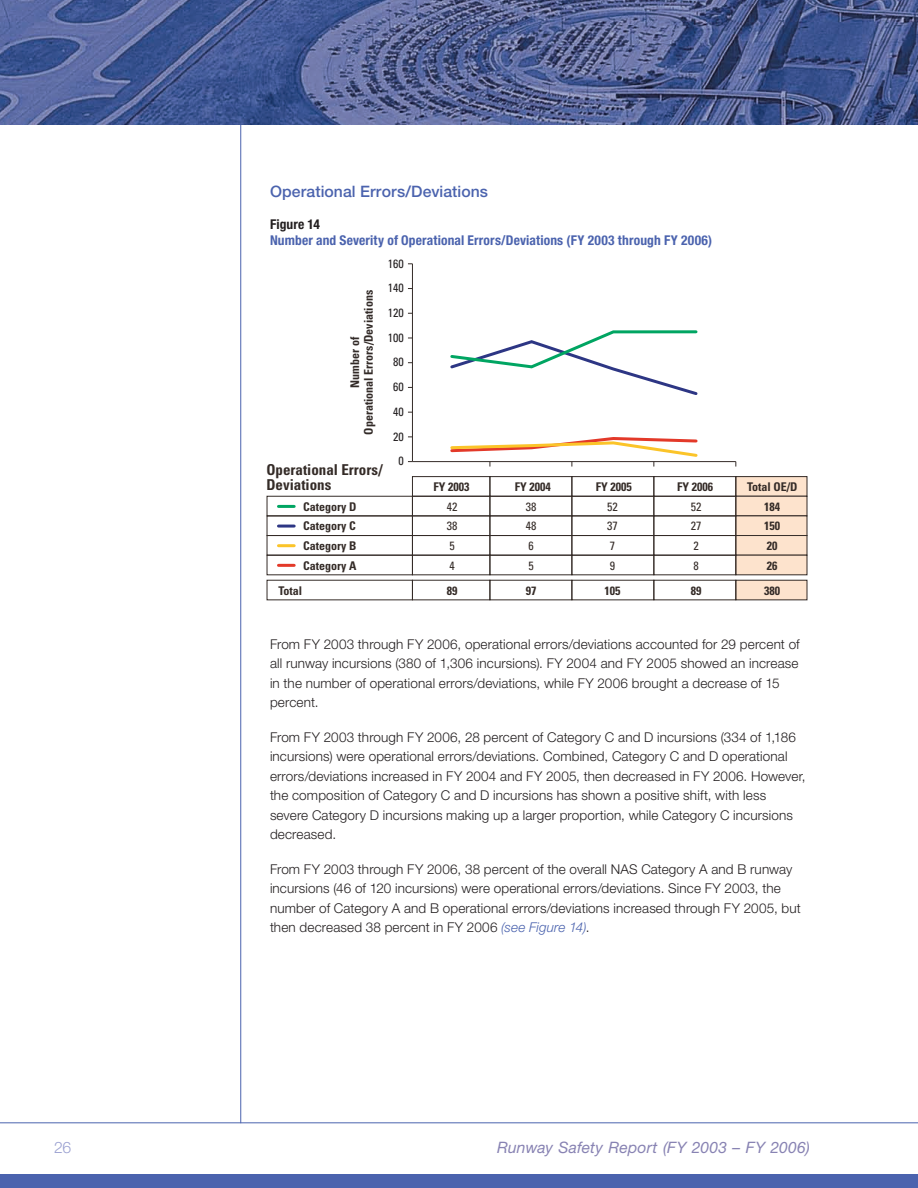
<style>
.page{position:relative;width:918px;height:1188px;background:#fff}
.page>*{position:absolute;margin:0;border:0;box-sizing:border-box;transform-origin:0 0}
.t1{font:italic 15.75px "Helvetica Neue LT Std";letter-spacing:.005em;color:#8883b3}
.t2{font:500 15.75px "Helvetica Neue LT Std";letter-spacing:.005em;color:#4b63ae}
.t3{font:300 15.75px "Helvetica Neue LT Std";color:#9ba1d1}
.t4{font:700 condensed 15px/15px "Univers";color:#342b27}
.t5{font:300 13.5px/19.5px "Helvetica Neue LT Std";letter-spacing:.01em;color:#231f20}
.t6{font:700 condensed 13.5px "Helvetica Neue LT Std";letter-spacing:.01em;color:#4b63ae}
.t7{font:700 condensed 13.5px "Helvetica Neue LT Std";letter-spacing:.01em;color:#231f20}
.t8{font:700 condensed 12px "Univers";color:#342b27}
.t9{font:700 condensed 12px/13.5px "Univers";color:#322a27;text-align:center}
.t10{font:condensed 12px "Univers";color:#342b27}
.t11{font:condensed 12px/24.8px "Univers";color:#231f20;text-align:justify}
.s1{font-style:italic;color:#4b63ae}
</style>
<div class="page">
<hr style="left:240px;top:0;width:1px;height:1123px;background:#4b63ae">
<img style="left:0;top:0;width:918px;height:124px">
<div style="left:0;top:1174px;width:918px;height:14px;background:#4b63ae"></div>
<hr style="left:0;top:1122px;width:918px;height:1px;background:#4b63ae">
<div style="left:736px;top:477px;width:71px;height:19px;background:#fde3cd"></div>
<div style="left:735px;top:476px;width:72px;height:21px;border:1px solid #342b27"></div>
<div style="left:653px;top:476px;width:83px;height:21px;border:1px solid #342b27"></div>
<div style="left:572px;top:476px;width:82px;height:21px;border:1px solid #342b27"></div>
<div style="left:490px;top:476px;width:82px;height:21px;border:1px solid #342b27"></div>
<div style="left:412px;top:476px;width:78px;height:21px;border:1px solid #342b27"></div>
<div style="left:736px;top:496px;width:71px;height:20px;background:#fde3cd"></div>
<div style="left:735px;top:496px;width:72px;height:20px;border:1px solid #342b27"></div>
<div style="left:653px;top:496px;width:83px;height:20px;border:1px solid #342b27"></div>
<div style="left:572px;top:496px;width:82px;height:20px;border:1px solid #342b27"></div>
<div style="left:490px;top:496px;width:82px;height:20px;border:1px solid #342b27"></div>
<div style="left:412px;top:496px;width:78px;height:20px;border:1px solid #342b27"></div>
<div style="left:267px;top:496px;width:146px;height:20px;border:1px solid #342b27"></div>
<hr style="left:412px;top:264px;width:1px;height:198px;background:#342b27">
<hr style="left:412px;top:461px;width:324px;height:1px;background:#342b27">
<hr style="left:278px;top:505px;width:16px;height:3px;background:#00a562">
<div style="left:736px;top:516px;width:71px;height:20px;background:#fde3cd"></div>
<hr style="left:278px;top:525px;width:16px;height:3px;background:#2d3684">
<div style="left:736px;top:536px;width:71px;height:19px;background:#fde3cd"></div>
<div style="left:735px;top:535px;width:72px;height:21px;border:1px solid #342b27"></div>
<div style="left:653px;top:535px;width:83px;height:21px;border:1px solid #342b27"></div>
<div style="left:572px;top:535px;width:82px;height:21px;border:1px solid #342b27"></div>
<div style="left:490px;top:535px;width:82px;height:21px;border:1px solid #342b27"></div>
<div style="left:412px;top:535px;width:78px;height:21px;border:1px solid #342b27"></div>
<div style="left:267px;top:535px;width:146px;height:21px;border:1px solid #342b27"></div>
<hr style="left:278px;top:544px;width:16px;height:3px;background:#fbc429">
<div style="left:736px;top:555px;width:71px;height:20px;background:#fde3cd"></div>
<div style="left:653px;top:555px;width:83px;height:20px;border:1px solid #342b27"></div>
<div style="left:572px;top:555px;width:82px;height:20px;border:1px solid #342b27"></div>
<div style="left:490px;top:555px;width:82px;height:20px;border:1px solid #342b27"></div>
<div style="left:412px;top:555px;width:78px;height:20px;border:1px solid #342b27"></div>
<div style="left:267px;top:555px;width:146px;height:20px;border:1px solid #342b27"></div>
<hr style="left:278px;top:564px;width:16px;height:3px;background:#e33929">
<div style="left:736px;top:580px;width:71px;height:20px;background:#fde3cd"></div>
<div style="left:735px;top:580px;width:72px;height:20px;border:1px solid #342b27"></div>
<svg style="left:449px;top:437px;width:250px;height:30px"></svg>
<svg style="left:450px;top:330px;width:248px;height:65px"></svg>
<p class="t2" style="left:270px;top:182px;width:220px">Operational Errors/Deviations</p>
<p class="t7" style="left:270px;top:216px;width:52px">Figure 14</p>
<p class="t6" style="left:270px;top:232px;width:444px">Number and Severity of Operational Errors/Deviations (FY 2003 through FY 2006)</p>
<p class="t9" style="left:348px;top:435px;width:146px;rotate:-90deg">Number of<br>Operational Errors/Deviations</p>
<p class="t11" style="left:388px;top:251px;width:17px">160<br>140<br>120<br>100</p>
<p class="t11" style="left:393px;top:349px;width:12px">80</p>
<p class="t11" style="left:393px;top:374px;width:12px">60</p>
<p class="t11" style="left:393px;top:399px;width:12px">40</p>
<p class="t11" style="left:393px;top:424px;width:12px">20</p>
<p class="t11" style="left:399px;top:448px;width:7px">0</p>
<p class="t4" style="left:266px;top:462px;width:118px">Operational Errors/<br>Deviations</p>
<p class="t8" style="left:303px;top:519px;width:54px">Category C</p>
<p class="t10" style="left:447px;top:518px;width:12px">38</p>
<p class="t10" style="left:526px;top:518px;width:12px">48</p>
<p class="t10" style="left:607px;top:518px;width:12px">37</p>
<p class="t10" style="left:691px;top:518px;width:12px">27</p>
<p class="t8" style="left:764px;top:519px;width:17px">150</p>
<p class="t8" style="left:303px;top:538px;width:55px">Category B</p>
<p class="t10" style="left:450px;top:538px;width:7px">5</p>
<p class="t10" style="left:529px;top:538px;width:7px">6</p>
<p class="t10" style="left:610px;top:538px;width:7px">7</p>
<p class="t10" style="left:694px;top:538px;width:7px">2</p>
<p class="t8" style="left:767px;top:538px;width:12px">20</p>
<p class="t8" style="left:303px;top:558px;width:55px">Category A</p>
<p class="t10" style="left:450px;top:558px;width:7px">4</p>
<p class="t10" style="left:529px;top:558px;width:7px">5</p>
<p class="t10" style="left:610px;top:558px;width:7px">9</p>
<p class="t10" style="left:694px;top:558px;width:7px">8</p>
<p class="t8" style="left:767px;top:558px;width:12px">26</p>
<p class="t8" style="left:278px;top:583px;width:25px">Total</p>
<p class="t8" style="left:447px;top:583px;width:12px">89</p>
<p class="t8" style="left:526px;top:583px;width:12px">97</p>
<p class="t8" style="left:604px;top:583px;width:17px">105</p>
<p class="t8" style="left:691px;top:583px;width:12px">89</p>
<p class="t8" style="left:764px;top:583px;width:17px">380</p>
<p class="t8" style="left:747px;top:479px;width:52px">Total OE/D</p>
<p class="t8" style="left:434px;top:479px;width:37px">FY 2003</p>
<p class="t8" style="left:515px;top:479px;width:37px">FY 2004</p>
<p class="t8" style="left:596px;top:479px;width:37px">FY 2005</p>
<p class="t8" style="left:677px;top:479px;width:37px">FY 2006</p>
<p class="t8" style="left:303px;top:499px;width:55px">Category D</p>
<p class="t10" style="left:447px;top:499px;width:12px">42</p>
<p class="t10" style="left:526px;top:499px;width:12px">38</p>
<p class="t10" style="left:607px;top:499px;width:12px">52</p>
<p class="t10" style="left:691px;top:499px;width:12px">52</p>
<p class="t8" style="left:764px;top:499px;width:17px">184</p>
<p class="t5" style="left:270px;top:634px;width:531px">From FY 2003 through FY 2006, operational errors/deviations accounted for 29 percent of all runway incursions (380 of 1,306 incursions). FY 2004 and FY 2005 showed an increase in the number of operational errors/deviations, while FY 2006 brought a decrease of 15 percent.</p>
<p class="t5" style="left:270px;top:727px;width:537px">From FY 2003 through FY 2006, 28 percent of Category C and D incursions (334 of 1,186 incursions) were operational errors/deviations. Combined, Category C and D operational errors/deviations increased in FY 2004 and FY 2005, then decreased in FY 2006. However, the composition of Category C and D incursions has shown a positive shift, with less severe Category D incursions making up a larger proportion, while Category C incursions decreased.</p>
<p class="t5" style="left:270px;top:859px;width:532px">From FY 2003 through FY 2006, 38 percent of the overall NAS Category A and B runway incursions (46 of 120 incursions) were operational errors/deviations. Since FY 2003, the number of Category A and B operational errors/deviations increased through FY 2005, but then decreased 38 percent in FY 2006 <span class="s1">(see Figure 14)</span>.</p>
<p class="t3" style="left:54px;top:1138px;width:19px">26</p>
<p class="t1" style="left:497px;top:1138px;width:314px">Runway Safety Report (FY 2003 – FY 2006)</p>
</div>
